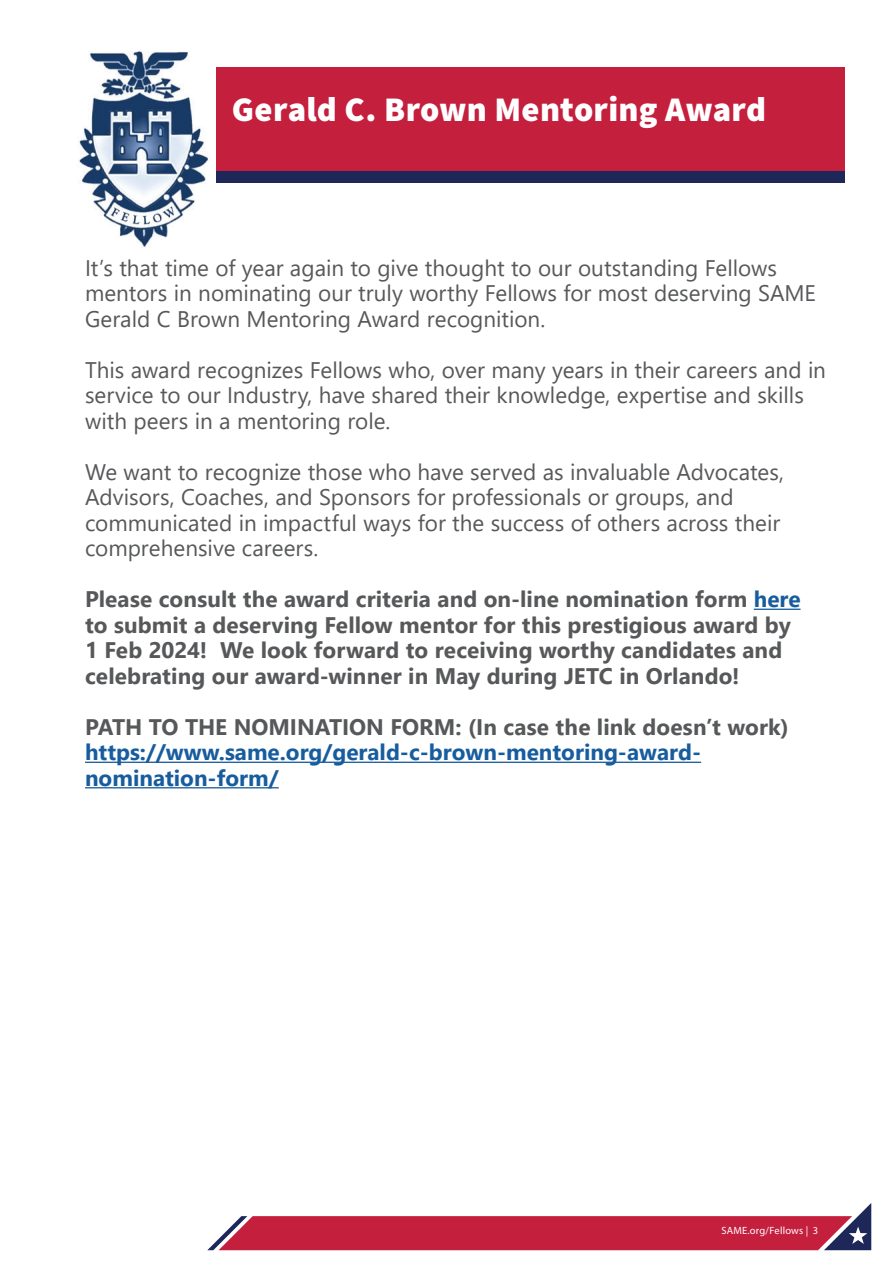
<style>
.page{position:relative;width:893px;height:1263px;background:#fff}
.page>*{position:absolute;margin:0;border:0;box-sizing:border-box;transform-origin:0 0}
.aryticle_title{font:900 34.5px "Source Sans Pro";letter-spacing:.005em;color:#fff}
.body_text_b{font:22.5px/25.5px "Segoe UI";color:#57585a}
.body_text_b-2{font:700 22.5px/25.5px "Segoe UI";letter-spacing:.005em;color:#57585a}
.body_text_b-3{font:700 22.5px/25.5px "Segoe UI";color:#175d9e}
.t1{font:10.5px "Myriad Pro";letter-spacing:.015em;color:#fff}
.s1{color:#175d9e}
</style>
<div class="page">
<div style="left:217px;top:67px;width:628px;height:105px;background:#c51f3e"></div>
<div style="left:217px;top:172px;width:628px;height:11px;background:#1d2758"></div>
<img style="left:79px;top:51px;width:131px;height:196px">
<hr style="left:754px;top:609px;width:47px;height:1px;background:#175d9e">
<hr style="left:85px;top:762px;width:616px;height:1px;background:#175d9e">
<hr style="left:85px;top:787px;width:194px;height:1px;background:#175d9e">
<svg style="left:207px;top:1203px;width:664px;height:47px"></svg>
<p class="aryticle_title" style="left:232px;top:86px;width:536px">Gerald C. Brown Mentoring Award</p>
<p class="body_text_b" style="left:85px;top:253px;width:732px">It’s that time of year again to give thought to our outstanding Fellows mentors in nominating our truly worthy Fellows for most deserving SAME<br>Gerald C Brown Mentoring Award recognition.</p>
<p class="body_text_b" style="left:85px;top:355px;width:742px">This award recognizes Fellows who, over many years in their careers and in service to our Industry, have shared their knowledge, expertise and skills with peers in a mentoring role.</p>
<p class="body_text_b" style="left:85px;top:457px;width:700px">We want to recognize those who have served as invaluable Advocates, Advisors, Coaches, and Sponsors for professionals or groups, and communicated in impactful ways for the success of others across their comprehensive careers.</p>
<p class="body_text_b-2" style="left:85px;top:585px;width:717px">Please consult the award criteria and on-line nomination form <span class="s1">here </span>to submit a deserving Fellow mentor for this prestigious award by 1 Feb 2024! We look forward to receiving worthy candidates and celebrating our award-winner in May during JETC in Orlando!</p>
<p class="body_text_b-2" style="left:85px;top:712px;width:705px">PATH TO THE NOMINATION FORM: (In case the link doesn’t work)</p>
<p class="body_text_b-3" style="left:85px;top:738px;width:618px">https://www.same.org/gerald-c-brown-mentoring-award&shy;nomination-form/</p>
<p class="t1" style="left:721px;top:1224px;width:98px">SAME.org/Fellows | 3</p>
</div>
